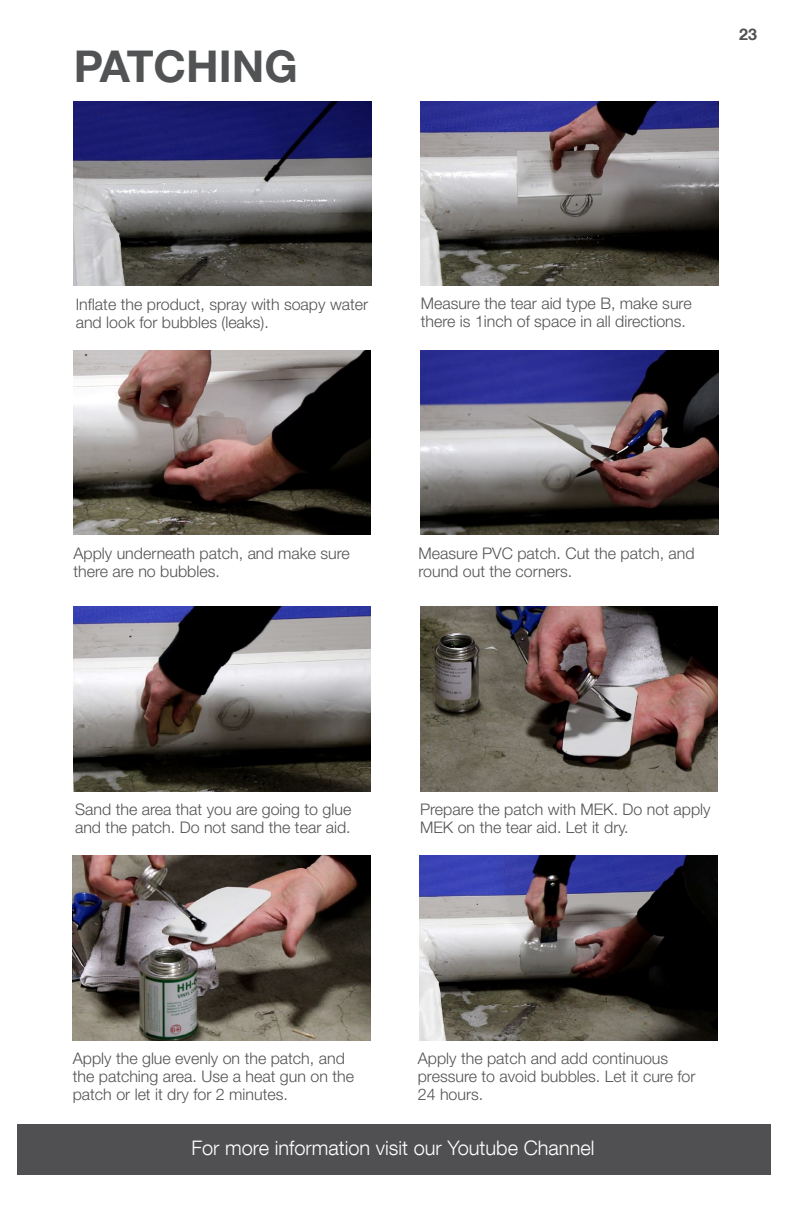
<style>
.page{position:relative;width:792px;height:1224px;background:#fff}
.page>*{position:absolute;margin:0;border:0;box-sizing:border-box;transform-origin:0 0}
.t1{font:700 44px "Helvetica Neue LT Std";color:#525354}
.t2{font:300 20px "Helvetica Neue LT Com";color:#fff}
.t3{font:300 16px/18px "Helvetica Neue LT Std";color:#525354}
.t4{font:700 16px "Helvetica Neue LT Com";color:#505052}
</style>
<div class="page">
<img style="left:421px;top:101px;width:298px;height:185px">
<img style="left:74px;top:101px;width:297px;height:185px">
<img style="left:420px;top:351px;width:298px;height:184px">
<img style="left:73px;top:351px;width:298px;height:184px">
<img style="left:420px;top:607px;width:298px;height:184px">
<img style="left:73px;top:607px;width:298px;height:184px">
<img style="left:420px;top:856px;width:298px;height:184px">
<img style="left:73px;top:856px;width:297px;height:184px">
<div style="left:17px;top:1124px;width:754px;height:51px;background:#505052"></div>
<p class="t1" style="left:74px;top:39px;width:226px">PATCHING</p>
<p class="t4" style="left:739px;top:24px;width:19px">23</p>
<p class="t3" style="left:76px;top:295px;width:294px">Inflate the product, spray with soapy water and look for bubbles (leaks).</p>
<p class="t3" style="left:421px;top:294px;width:272px">Measure the tear aid type B, make sure there is 1inch of space in all directions.</p>
<p class="t3" style="left:73px;top:544px;width:278px">Apply underneath patch, and make sure there are no bubbles.</p>
<p class="t3" style="left:418px;top:544px;width:278px">Measure PVC patch. Cut the patch, and round out the corners.</p>
<p class="t3" style="left:75px;top:800px;width:278px">Sand the area that you are going to glue and the patch. Do not sand the tear aid.</p>
<p class="t3" style="left:420px;top:800px;width:292px">Prepare the patch with MEK. Do not apply<br>MEK on the tear aid. Let it dry.</p>
<p class="t3" style="left:418px;top:1049px;width:279px">Apply the patch and add continuous pressure to avoid bubbles. Let it cure for<br>24 hours.</p>
<p class="t3" style="left:73px;top:1049px;width:283px">Apply the glue evenly on the patch, and the patching area. Use a heat gun on the patch or let it dry for 2 minutes.</p>
<p class="t2" style="left:191px;top:1135px;width:405px">For more information visit our Youtube Channel</p>
</div>
